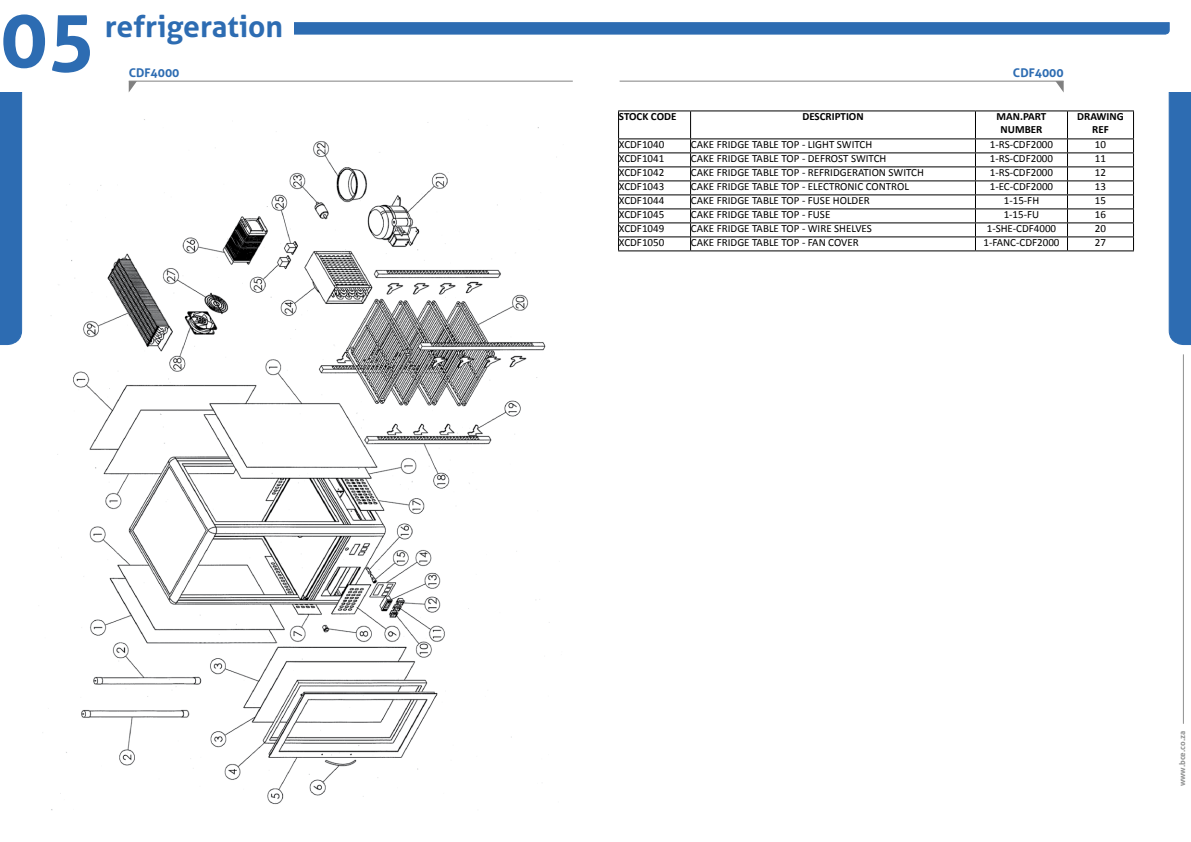
<style>
.page{position:relative;width:1191px;height:842px;background:#fff}
.page>*{position:absolute;margin:0;border:0;box-sizing:border-box;transform-origin:0 0}
.t1{font:700 79.9px "Aller";color:#2d6cb2}
.t2{font:700 30px "Aller";color:#2d6cb2}
.t3{font:700 12px "Aller";color:#2d6cb2}
.t4{font:11px "Calibri";color:#000}
.t5{font:700 11px/13.2px "Calibri";color:#000;text-align:center}
.t6{font:700 8px "Aller";color:#8f9090}
</style>
<div class="page">
<svg style="left:294px;top:22px;width:876px;height:13px;background:#3571b4"></svg>
<svg style="left:0;top:92px;width:23px;height:253px;background:#3672b5"></svg>
<hr style="left:129px;top:81px;width:444px;height:1px;background:#000">
<svg style="left:129px;top:81px;width:8px;height:11px"></svg>
<hr style="left:619px;top:81px;width:444px;height:1px;background:#000">
<svg style="left:1055px;top:81px;width:8px;height:11px"></svg>
<hr style="left:1183px;top:354px;width:1px;height:370px;background:#8f9090">
<svg style="left:1168px;top:92px;width:23px;height:253px;background:#3571b5"></svg>
<hr style="left:618px;top:111px;width:72px;height:1px;background:#000">
<hr style="left:690px;top:111px;width:285px;height:1px;background:#000">
<hr style="left:975px;top:111px;width:92px;height:1px;background:#000">
<hr style="left:1067px;top:111px;width:66px;height:1px;background:#000">
<hr style="left:618px;top:139px;width:72px;height:1px;background:#000">
<hr style="left:690px;top:139px;width:285px;height:1px;background:#000">
<hr style="left:975px;top:139px;width:92px;height:1px;background:#000">
<hr style="left:1067px;top:139px;width:66px;height:1px;background:#000">
<hr style="left:618px;top:153px;width:72px;height:1px;background:#000">
<hr style="left:690px;top:153px;width:285px;height:1px;background:#000">
<hr style="left:975px;top:153px;width:92px;height:1px;background:#000">
<hr style="left:1067px;top:153px;width:66px;height:1px;background:#000">
<hr style="left:618px;top:167px;width:72px;height:1px;background:#000">
<hr style="left:690px;top:167px;width:285px;height:1px;background:#000">
<hr style="left:975px;top:167px;width:92px;height:1px;background:#000">
<hr style="left:1067px;top:167px;width:66px;height:1px;background:#000">
<hr style="left:618px;top:181px;width:72px;height:1px;background:#000">
<hr style="left:690px;top:181px;width:285px;height:1px;background:#000">
<hr style="left:975px;top:181px;width:92px;height:1px;background:#000">
<hr style="left:1067px;top:181px;width:66px;height:1px;background:#000">
<hr style="left:618px;top:195px;width:72px;height:1px;background:#000">
<hr style="left:690px;top:195px;width:285px;height:1px;background:#000">
<hr style="left:975px;top:195px;width:92px;height:1px;background:#000">
<hr style="left:1067px;top:195px;width:66px;height:1px;background:#000">
<hr style="left:618px;top:209px;width:72px;height:1px;background:#000">
<hr style="left:690px;top:209px;width:285px;height:1px;background:#000">
<hr style="left:975px;top:209px;width:92px;height:1px;background:#000">
<hr style="left:1067px;top:209px;width:66px;height:1px;background:#000">
<hr style="left:618px;top:223px;width:72px;height:1px;background:#000">
<hr style="left:690px;top:223px;width:285px;height:1px;background:#000">
<hr style="left:975px;top:223px;width:92px;height:1px;background:#000">
<hr style="left:1067px;top:223px;width:66px;height:1px;background:#000">
<hr style="left:618px;top:237px;width:72px;height:1px;background:#000">
<hr style="left:690px;top:237px;width:285px;height:1px;background:#000">
<hr style="left:975px;top:237px;width:92px;height:1px;background:#000">
<hr style="left:1067px;top:237px;width:66px;height:1px;background:#000">
<hr style="left:618px;top:251px;width:72px;height:1px;background:#000">
<hr style="left:690px;top:251px;width:285px;height:1px;background:#000">
<hr style="left:975px;top:251px;width:92px;height:1px;background:#000">
<hr style="left:1067px;top:251px;width:66px;height:1px;background:#000">
<svg style="left:618px;top:111px;width:1px;height:140px"></svg>
<svg style="left:690px;top:111px;width:1px;height:140px"></svg>
<svg style="left:975px;top:111px;width:1px;height:140px"></svg>
<svg style="left:1067px;top:111px;width:1px;height:140px"></svg>
<svg style="left:1133px;top:111px;width:1px;height:140px"></svg>
<img style="left:42px;top:119px;width:515px;height:692px">
<h1 class="t1" style="left:0;top:-10px;width:97px">05</h1>
<h2 class="t2" style="left:105px;top:8px;width:180px">refrigeration</h2>
<p class="t3" style="left:129px;top:66px;width:52px">cdf4000</p>
<p class="t3" style="left:1013px;top:66px;width:52px">cdf4000</p>
<p class="t5" style="left:619px;top:109px;width:59px">STOCK CODE</p>
<p class="t5" style="left:802px;top:109px;width:63px">DESCRIPTION</p>
<p class="t5" style="left:996px;top:109px;width:51px">MAN.PART<br>NUMBER</p>
<p class="t5" style="left:1077px;top:109px;width:48px">DRAWING<br>REF</p>
<p class="t4" style="left:619px;top:137px;width:47px">XCDF1040</p>
<p class="t4" style="left:691px;top:137px;width:183px">CAKE FRIDGE TABLE TOP - LIGHT SWITCH</p>
<p class="t4" style="left:990px;top:137px;width:65px">1-RS-CDF2000</p>
<p class="t4" style="left:1095px;top:137px;width:13px">10</p>
<p class="t4" style="left:619px;top:151px;width:47px">XCDF1041</p>
<p class="t4" style="left:691px;top:151px;width:197px">CAKE FRIDGE TABLE TOP - DEFROST SWITCH</p>
<p class="t4" style="left:990px;top:151px;width:65px">1-RS-CDF2000</p>
<p class="t4" style="left:1095px;top:151px;width:13px">11</p>
<p class="t4" style="left:619px;top:165px;width:47px">XCDF1042</p>
<p class="t4" style="left:691px;top:165px;width:234px">CAKE FRIDGE TABLE TOP - REFRIDGERATION SWITCH</p>
<p class="t4" style="left:990px;top:165px;width:65px">1-RS-CDF2000</p>
<p class="t4" style="left:1095px;top:165px;width:13px">12</p>
<p class="t4" style="left:619px;top:179px;width:47px">XCDF1043</p>
<p class="t4" style="left:691px;top:179px;width:220px">CAKE FRIDGE TABLE TOP - ELECTRONIC CONTROL</p>
<p class="t4" style="left:989px;top:179px;width:65px">1-EC-CDF2000</p>
<p class="t4" style="left:1095px;top:179px;width:13px">13</p>
<p class="t4" style="left:619px;top:193px;width:47px">XCDF1044</p>
<p class="t4" style="left:691px;top:193px;width:180px">CAKE FRIDGE TABLE TOP - FUSE HOLDER</p>
<p class="t4" style="left:1003px;top:193px;width:37px">1-15-FH</p>
<p class="t4" style="left:1095px;top:193px;width:13px">15</p>
<p class="t4" style="left:619px;top:207px;width:47px">XCDF1045</p>
<p class="t4" style="left:691px;top:207px;width:141px">CAKE FRIDGE TABLE TOP - FUSE</p>
<p class="t4" style="left:1003px;top:207px;width:37px">1-15-FU</p>
<p class="t4" style="left:1095px;top:207px;width:13px">16</p>
<p class="t4" style="left:619px;top:221px;width:47px">XCDF1049</p>
<p class="t4" style="left:691px;top:221px;width:182px">CAKE FRIDGE TABLE TOP - WIRE SHELVES</p>
<p class="t4" style="left:986px;top:221px;width:71px">1-SHE-CDF4000</p>
<p class="t4" style="left:1095px;top:221px;width:13px">20</p>
<p class="t4" style="left:619px;top:235px;width:47px">XCDF1050</p>
<p class="t4" style="left:691px;top:235px;width:169px">CAKE FRIDGE TABLE TOP - FAN COVER</p>
<p class="t4" style="left:983px;top:235px;width:78px">1-FANC-CDF2000</p>
<p class="t4" style="left:1095px;top:235px;width:13px">27</p>
<p class="t6" style="left:1177px;top:786px;width:57px;rotate:-90deg">www.bce.co.za</p>
</div>
